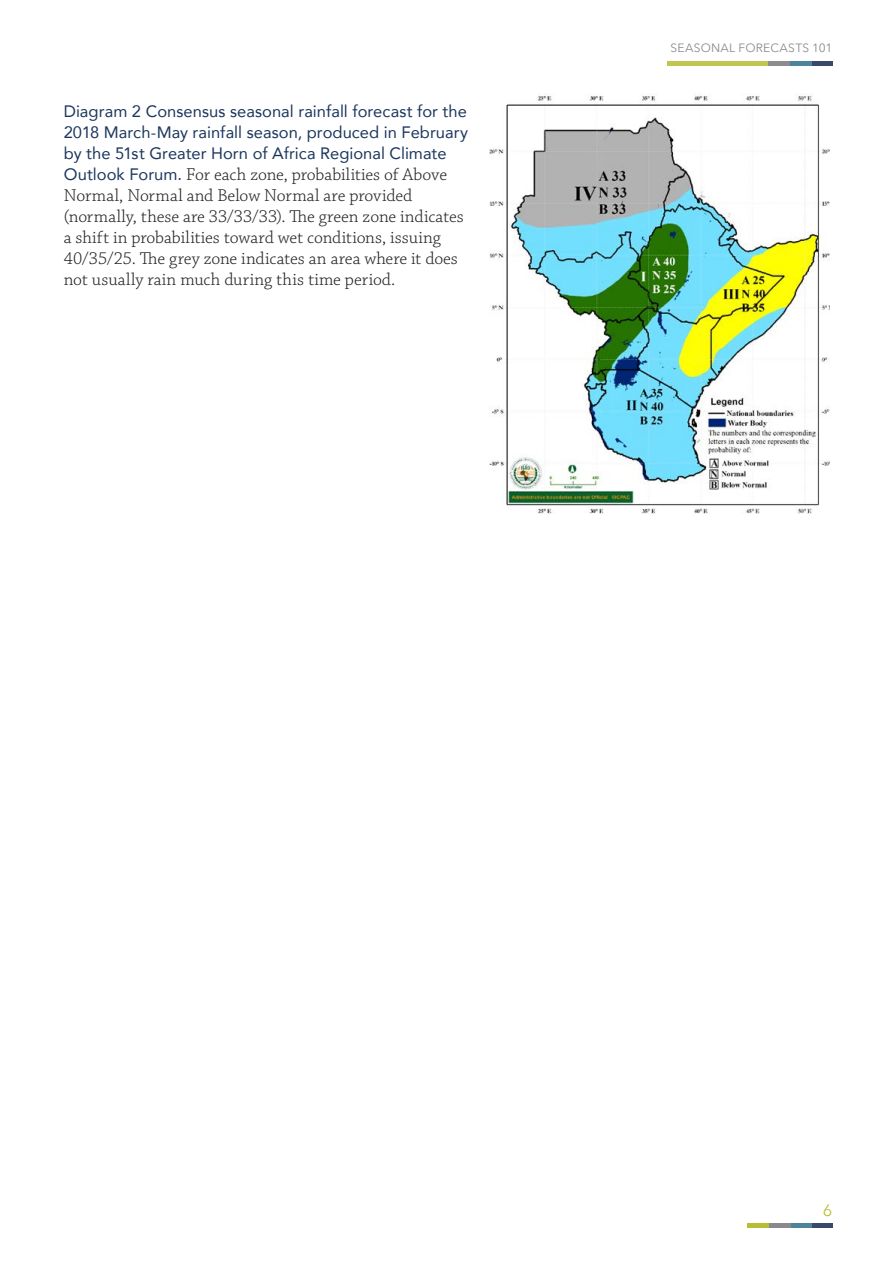
<style>
.page{position:relative;width:893px;height:1263px;background:#fff}
.page>*{position:absolute;margin:0;border:0;box-sizing:border-box;transform-origin:0 0}
.SH_text_major{font:300 18px/21px "Chaparral Pro";color:#231f20}
.SH_text_major-2{font:16.5px/21px "Avenir";color:#1b365d;text-align:justify}
.t1{font:16.5px "Avenir Next";color:#b7be34}
.t2{font:12px "Avenir Next";letter-spacing:.02em;color:#8a8a8d}
.s1{font-family:"Avenir";font-weight:400;font-size:16.5px;color:#1b365d}
</style>
<div class="page">
<div style="left:794px;top:1223px;width:38px;height:5px;background:#3a486c"></div>
<div style="left:790px;top:1223px;width:21px;height:5px;background:#4c849c"></div>
<div style="left:795px;top:61px;width:37px;height:5px;background:#3a486c"></div>
<div style="left:790px;top:61px;width:21px;height:5px;background:#4c849c"></div>
<div style="left:667px;top:61px;width:101px;height:5px;background:#c1c650"></div>
<div style="left:768px;top:61px;width:22px;height:5px;background:#8d8b8d"></div>
<div style="left:769px;top:1223px;width:21px;height:5px;background:#8a8a8d"></div>
<div style="left:748px;top:1223px;width:21px;height:5px;background:#b7be34"></div>
<img style="left:489px;top:95px;width:340px;height:419px">
<p class="SH_text_major-2" style="left:64px;top:100px;width:406px">Diagram 2 Consensus seasonal rainfall forecast for the 2018 March-May rainfall season, produced in February by the 51st Greater Horn of Africa Regional Climate</p>
<p class="SH_text_major" style="left:64px;top:165px;width:401px"><span class="s1">Outlook Forum.</span> For each zone, probabilities of Above Normal, Normal and Below Normal are provided (normally, these are 33/33/33). The green zone indicates a shift in probabilities toward wet conditions, issuing 40/35/25. The grey zone indicates an area where it does not usually rain much during this time period.</p>
<p class="t2" style="left:670px;top:38px;width:163px">SEASONAL FORECASTS 101</p>
<p class="t1" style="left:823px;top:1196px;width:11px">6</p>
</div>
